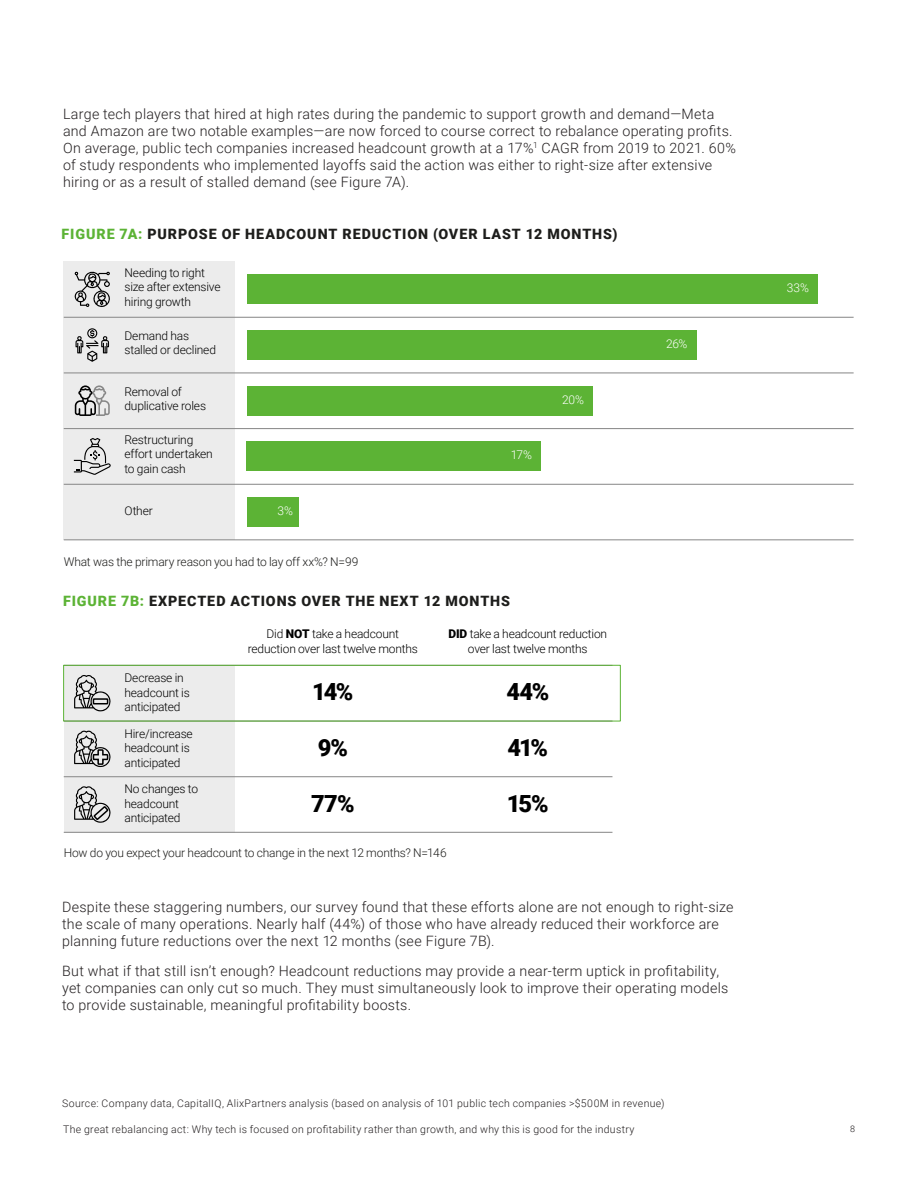
<style>
.page{position:relative;width:918px;height:1188px;background:#fff}
.page>*{position:absolute;margin:0;border:0;box-sizing:border-box;transform-origin:0 0}
.t1{font:900 23.7px "Roboto";letter-spacing:-.08em;color:#000}
.Body{font:300 14.25px/17.1px "Roboto";letter-spacing:.02em;color:#231f20}
.t2{font:900 14.25px "Roboto";letter-spacing:.06em;color:#1d1d1b}
.t3{font:300 12px/14.4px "Roboto";letter-spacing:-.015em;color:#000}
.t4{font:300 12px "Roboto";letter-spacing:-.015em;color:#1d1d1b}
.t5{font:300 12px "Roboto";letter-spacing:-.02em;color:#fff}
.Note{font:300 10.5px "Roboto";letter-spacing:.03em;color:#231f20}
.t6{font:300 9px "Roboto";color:#231f20}
.s1{color:#5cb335}
.s2{font-weight:900}
</style>
<div class="page">
<div style="left:64px;top:262px;width:171px;height:55px;background:#ececec"></div>
<div style="left:64px;top:317px;width:171px;height:56px;background:#ececec"></div>
<div style="left:64px;top:373px;width:171px;height:56px;background:#ececec"></div>
<div style="left:64px;top:429px;width:171px;height:55px;background:#ececec"></div>
<div style="left:64px;top:484px;width:171px;height:56px;background:#ececec"></div>
<hr style="left:64px;top:540px;width:790px;height:1px;background:#868686">
<hr style="left:64px;top:484px;width:790px;height:1px;background:#868686">
<hr style="left:64px;top:428px;width:790px;height:1px;background:#868686">
<hr style="left:64px;top:373px;width:790px;height:1px;background:#868686">
<hr style="left:64px;top:317px;width:790px;height:1px;background:#868686">
<div style="left:247px;top:275px;width:570px;height:29px;background:#5cb335"></div>
<div style="left:247px;top:330px;width:449px;height:30px;background:#5cb335"></div>
<div style="left:247px;top:386px;width:346px;height:29px;background:#5cb335"></div>
<div style="left:247px;top:442px;width:294px;height:29px;background:#5cb335"></div>
<div style="left:247px;top:497px;width:52px;height:30px;background:#5cb335"></div>
<div style="left:64px;top:665px;width:171px;height:56px;background:#ececec"></div>
<div style="left:64px;top:721px;width:171px;height:56px;background:#ececec"></div>
<div style="left:64px;top:777px;width:171px;height:55px;background:#ececec"></div>
<hr style="left:64px;top:832px;width:548px;height:1px;background:#868686">
<hr style="left:64px;top:776px;width:548px;height:1px;background:#868686">
<hr style="left:64px;top:721px;width:548px;height:1px;background:#868686">
<div style="left:63px;top:665px;width:558px;height:56px;border:1px solid #5cb335"></div>
<svg style="left:75px;top:385px;width:35px;height:31px"></svg>
<svg style="left:74px;top:438px;width:37px;height:37px"></svg>
<svg style="left:76px;top:328px;width:33px;height:34px"></svg>
<svg style="left:74px;top:271px;width:36px;height:36px"></svg>
<svg style="left:74px;top:675px;width:37px;height:36px"></svg>
<svg style="left:74px;top:786px;width:37px;height:37px"></svg>
<svg style="left:74px;top:730px;width:37px;height:37px"></svg>
<p class="Body" style="left:63px;top:105px;width:674px">Large tech players that hired at high rates during the pandemic to support growth and demand—Meta and Amazon are two notable examples—are now forced to course correct to rebalance operating profits.<br>On average, public tech companies increased headcount growth at a 17%<sup>1</sup> CAGR from 2019 to 2021. 60% of study respondents who implemented layoffs said the action was either to right-size after extensive hiring or as a result of stalled demand (see Figure 7A).</p>
<p class="t2" style="left:62px;top:224px;width:557px"><span class="s1">FIGURE 7A:</span> PURPOSE OF HEADCOUNT REDUCTION (OVER LAST 12 MONTHS)</p>
<p class="t3" style="left:125px;top:265px;width:98px">Needing to right size after extensive hiring growth</p>
<p class="t3" style="left:125px;top:328px;width:93px">Demand has stalled or declined</p>
<p class="t3" style="left:125px;top:384px;width:83px">Removal of duplicative roles</p>
<p class="t3" style="left:125px;top:432px;width:90px">Restructuring effort undertaken to gain cash</p>
<p class="t3" style="left:125px;top:504px;width:30px">Other</p>
<p class="t5" style="left:278px;top:502px;width:17px">3%</p>
<p class="t4" style="left:64px;top:553px;width:296px">What was the primary reason you had to lay off xx%? N=99</p>
<p class="t5" style="left:511px;top:447px;width:23px">17%</p>
<p class="t2" style="left:63px;top:591px;width:449px"><span class="s1">FIGURE 7B:</span> EXPECTED ACTIONS OVER THE NEXT 12 MONTHS</p>
<p class="t5" style="left:562px;top:391px;width:23px">20%</p>
<p class="t3" style="left:248px;top:627px;width:172px;text-align:center">Did <span class="s2">NOT</span> take a headcount reduction over last twelve months</p>
<p class="t3" style="left:448px;top:627px;width:160px;text-align:center"><span class="s2">DID</span> take a headcount reduction over last twelve months</p>
<p class="t3" style="left:125px;top:670px;width:67px">Decrease in headcount is anticipated</p>
<p class="t1" style="left:312px;top:675px;width:43px">14%</p>
<p class="t1" style="left:506px;top:675px;width:44px">44%</p>
<p class="t1" style="left:318px;top:731px;width:32px">9%</p>
<p class="t1" style="left:508px;top:731px;width:42px">41%</p>
<p class="t1" style="left:311px;top:786px;width:45px">77%</p>
<p class="t1" style="left:507px;top:786px;width:43px">15%</p>
<p class="t3" style="left:125px;top:726px;width:70px">Hire/increase headcount is anticipated</p>
<p class="t3" style="left:125px;top:782px;width:75px">No changes to headcount anticipated</p>
<p class="t4" style="left:64px;top:845px;width:384px">How do you expect your headcount to change in the next 12 months? N=146</p>
<p class="t5" style="left:666px;top:335px;width:23px">26%</p>
<p class="Body" style="left:62px;top:898px;width:673px">Despite these staggering numbers, our survey found that these efforts alone are not enough to right-size the scale of many operations. Nearly half (44%) of those who have already reduced their workforce are planning future reductions over the next 12 months (see Figure 7B).</p>
<p class="Body" style="left:62px;top:962px;width:668px">But what if that still isn’t enough? Headcount reductions may provide a near-term uptick in profitability, yet companies can only cut so much. They must simultaneously look to improve their operating models to provide sustainable, meaningful profitability boosts.</p>
<p class="Note" style="left:62px;top:1096px;width:604px">Source: Company data, CapitalIQ, AlixPartners analysis (based on analysis of 101 public tech companies &gt;$500M in revenue)</p>
<p class="t5" style="left:787px;top:280px;width:24px">33%</p>
<p class="Note" style="left:63px;top:1122px;width:573px">The great rebalancing act: Why tech is focused on profitability rather than growth, and why this is good for the industry</p>
<p class="t6" style="left:850px;top:1122px;width:6px">8</p>
</div>
